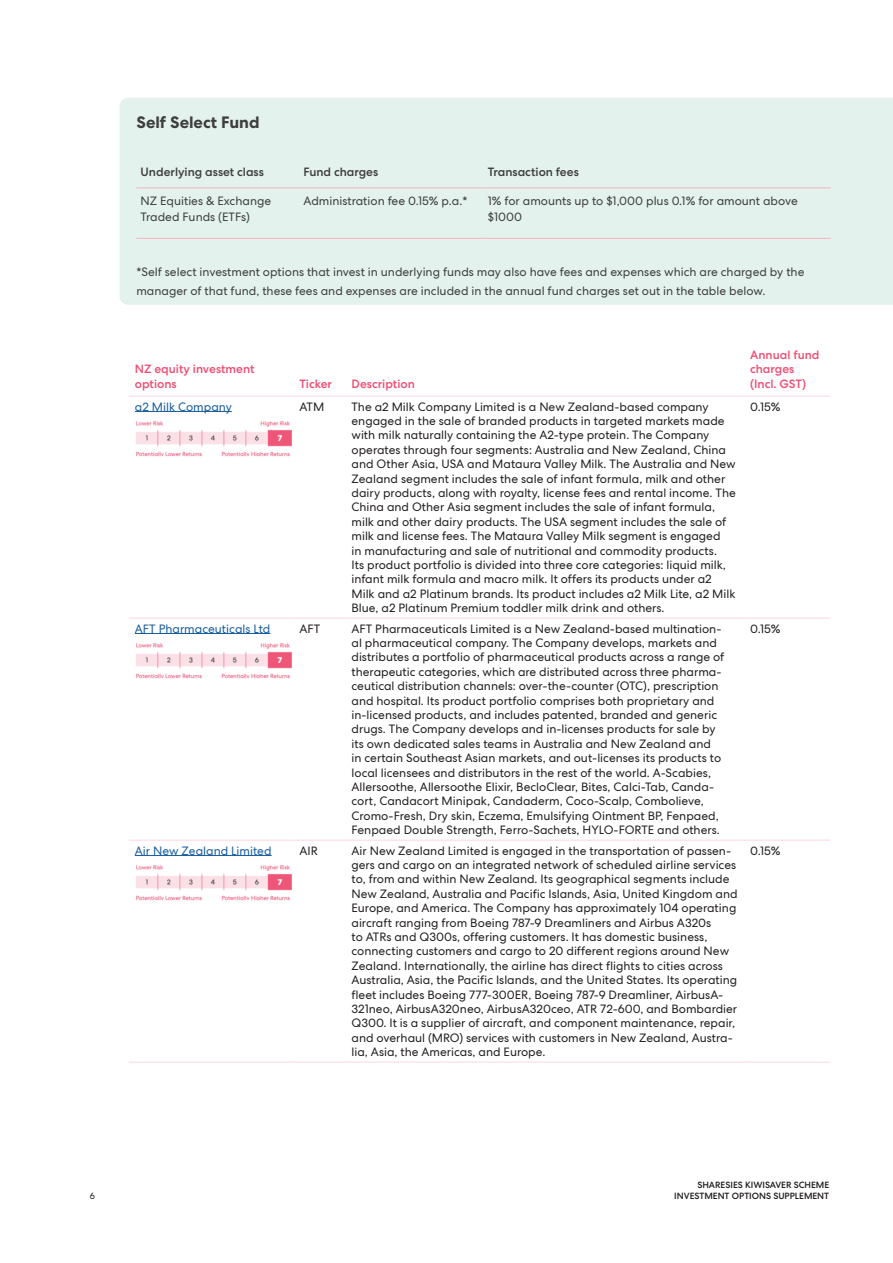
<style>
.page{position:relative;width:893px;height:1263px;background:#fff}
.page>*{position:absolute;margin:0;border:0;box-sizing:border-box;transform-origin:0 0}
.t1{font:700 16.5px "Centra No 2";color:#3e3e3f}
.Folio_-_page_number{font:12px/14.4px "Centra No 2";color:#231f20}
.Body{font:12px/19.5px "Centra No 2";color:#3e3e3f}
.Body-table{font:12px/16.5px "Centra No 2";color:#3e3e3f}
.Folio_-_page_number-2{font:500 12px/14.4px "Centra No 2";color:#ef4e74}
.Folio_-_page_number-3{font:12px "Centra No 2";color:#175d9e}
.Body-table-headings{font:500 12px "Centra No 2";color:#3e3e3f}
.t2{font:500 9px/10.8px "Centra No 2";color:#231f20;text-align:right}
.t3{font:9px "Centra No 2";color:#231f20}
</style>
<div class="page">
<div style="left:120px;top:98px;width:773px;height:207px;background:#e3f2ec"></div>
<hr style="left:136px;top:238px;width:163px;height:1px;background:#f9b8c7">
<hr style="left:299px;top:238px;width:185px;height:1px;background:#f9b8c7">
<hr style="left:484px;top:238px;width:346px;height:1px;background:#f9b8c7">
<hr style="left:136px;top:187px;width:163px;height:1px;background:#f9b8c7">
<hr style="left:299px;top:187px;width:185px;height:1px;background:#f9b8c7">
<hr style="left:484px;top:187px;width:346px;height:1px;background:#f9b8c7">
<hr style="left:129px;top:395px;width:164px;height:2px;background:#fde4ea">
<hr style="left:293px;top:395px;width:52px;height:2px;background:#fde4ea">
<hr style="left:345px;top:395px;width:399px;height:2px;background:#fde4ea">
<hr style="left:744px;top:395px;width:86px;height:2px;background:#fde4ea">
<hr style="left:129px;top:617px;width:164px;height:2px;background:#fde4ea">
<hr style="left:293px;top:617px;width:52px;height:2px;background:#fde4ea">
<hr style="left:345px;top:617px;width:399px;height:2px;background:#fde4ea">
<hr style="left:744px;top:617px;width:86px;height:2px;background:#fde4ea">
<hr style="left:129px;top:839px;width:164px;height:2px;background:#fde4ea">
<hr style="left:293px;top:839px;width:52px;height:2px;background:#fde4ea">
<hr style="left:345px;top:839px;width:399px;height:2px;background:#fde4ea">
<hr style="left:744px;top:839px;width:86px;height:2px;background:#fde4ea">
<hr style="left:129px;top:1061px;width:164px;height:2px;background:#fde4ea">
<hr style="left:293px;top:1061px;width:52px;height:2px;background:#fde4ea">
<hr style="left:345px;top:1061px;width:399px;height:2px;background:#fde4ea">
<hr style="left:744px;top:1061px;width:86px;height:2px;background:#fde4ea">
<hr style="left:135px;top:411px;width:97px;height:1px;background:#175d9e">
<img style="left:136px;top:421px;width:155px;height:36px">
<hr style="left:135px;top:633px;width:135px;height:1px;background:#175d9e">
<img style="left:136px;top:643px;width:155px;height:36px">
<hr style="left:135px;top:855px;width:137px;height:1px;background:#175d9e">
<img style="left:136px;top:865px;width:155px;height:36px">
<h1 class="t1" style="left:136px;top:113px;width:125px">Self Select Fund</h1>
<p class="Body-table-headings" style="left:141px;top:165px;width:125px">Underlying asset class</p>
<p class="Body-table-headings" style="left:303px;top:165px;width:76px">Fund charges</p>
<p class="Body-table-headings" style="left:488px;top:165px;width:93px">Transaction fees</p>
<p class="Body-table" style="left:141px;top:192px;width:132px">NZ Equities &amp; Exchange<br>Traded Funds (ETFs)</p>
<p class="Body-table" style="left:303px;top:192px;width:166px">Administration fee 0.15% p.a.*</p>
<p class="Body-table" style="left:488px;top:192px;width:312px">1% for amounts up to $1,000 plus 0.1% for amount above $1000</p>
<p class="Body" style="left:136px;top:262px;width:670px">*Self select investment options that invest in underlying funds may also have fees and expenses which are charged by the manager of that fund, these fees and expenses are included in the annual fund charges set out in the table below.</p>
<p class="Folio_-_page_number-2" style="left:135px;top:362px;width:121px">NZ equity investment options</p>
<p class="Folio_-_page_number-2" style="left:299px;top:376px;width:34px">Ticker</p>
<p class="Folio_-_page_number-2" style="left:351px;top:376px;width:65px">Description</p>
<p class="Folio_-_page_number-2" style="left:750px;top:348px;width:71px">Annual fund charges (Incl. GST)</p>
<p class="Folio_-_page_number-3" style="left:135px;top:399px;width:98px">a2 Milk Company</p>
<p class="Folio_-_page_number" style="left:299px;top:399px;width:26px">ATM</p>
<p class="Folio_-_page_number" style="left:351px;top:399px;width:386px">The a2 Milk Company Limited is a New Zealand-based company engaged in the sale of branded products in targeted markets made with milk naturally containing the A2-type protein. The Company operates through four segments: Australia and New Zealand, China and Other Asia, USA and Mataura Valley Milk. The Australia and New Zealand segment includes the sale of infant formula, milk and other dairy products, along with royalty, license fees and rental income. The China and Other Asia segment includes the sale of infant formula, milk and other dairy products. The USA segment includes the sale of milk and license fees. The Mataura Valley Milk segment is engaged<br>in manufacturing and sale of nutritional and commodity products.<br>Its product portfolio is divided into three core categories: liquid milk, infant milk formula and macro milk. It offers its products under a2<br>Milk and a2 Platinum brands. Its product includes a2 Milk Lite, a2 Milk Blue, a2 Platinum Premium toddler milk drink and others.</p>
<p class="Folio_-_page_number" style="left:750px;top:399px;width:32px">0.15%</p>
<p class="Folio_-_page_number-3" style="left:135px;top:621px;width:137px">AFT Pharmaceuticals Ltd</p>
<p class="Folio_-_page_number" style="left:299px;top:621px;width:22px">AFT</p>
<p class="Folio_-_page_number" style="left:351px;top:621px;width:374px">AFT Pharmaceuticals Limited is a New Zealand-based multination&shy;al pharmaceutical company. The Company develops, markets and distributes a portfolio of pharmaceutical products across a range of therapeutic categories, which are distributed across three pharma&shy;ceutical distribution channels: over-the-counter (OTC), prescription and hospital. Its product portfolio comprises both proprietary and in-licensed products, and includes patented, branded and generic drugs. The Company develops and in-licenses products for sale by its own dedicated sales teams in Australia and New Zealand and<br>in certain Southeast Asian markets, and out-licenses its products to local licensees and distributors in the rest of the world. A-Scabies, Allersoothe, Allersoothe Elixir, BecloClear, Bites, Calci-Tab, Canda&shy;cort, Candacort Minipak, Candaderm, Coco-Scalp, Combolieve, Cromo-Fresh, Dry skin, Eczema, Emulsifying Ointment BP, Fenpaed, Fenpaed Double Strength, Ferro-Sachets, HYLO-FORTE and others.</p>
<p class="Folio_-_page_number" style="left:750px;top:621px;width:32px">0.15%</p>
<p class="Folio_-_page_number-3" style="left:135px;top:843px;width:138px">Air New Zealand Limited</p>
<p class="Folio_-_page_number" style="left:299px;top:843px;width:20px">AIR</p>
<p class="Folio_-_page_number" style="left:351px;top:843px;width:388px">Air New Zealand Limited is engaged in the transportation of passen&shy;gers and cargo on an integrated network of scheduled airline services to, from and within New Zealand. Its geographical segments include New Zealand, Australia and Pacific Islands, Asia, United Kingdom and Europe, and America. The Company has approximately 104 operating aircraft ranging from Boeing 787-9 Dreamliners and Airbus A320s<br>to ATRs and Q300s, offering customers. It has domestic business, connecting customers and cargo to 20 different regions around New Zealand. Internationally, the airline has direct flights to cities across Australia, Asia, the Pacific Islands, and the United States. Its operating fleet includes Boeing 777-300ER, Boeing 787-9 Dreamliner, AirbusA-321neo, AirbusA320neo, AirbusA320ceo, ATR 72-600, and Bombardier Q300. It is a supplier of aircraft, and component maintenance, repair, and overhaul (MRO) services with customers in New Zealand, Austra&shy;lia, Asia, the Americas, and Europe.</p>
<p class="Folio_-_page_number" style="left:750px;top:843px;width:32px">0.15%</p>
<p class="t3" style="left:90px;top:1191px;width:7px">6</p>
<p class="t2" style="left:674px;top:1180px;width:156px">SHARESIES KIWISAVER SCHEME<br>INVESTMENT OPTIONS SUPPLEMENT</p>
</div>
